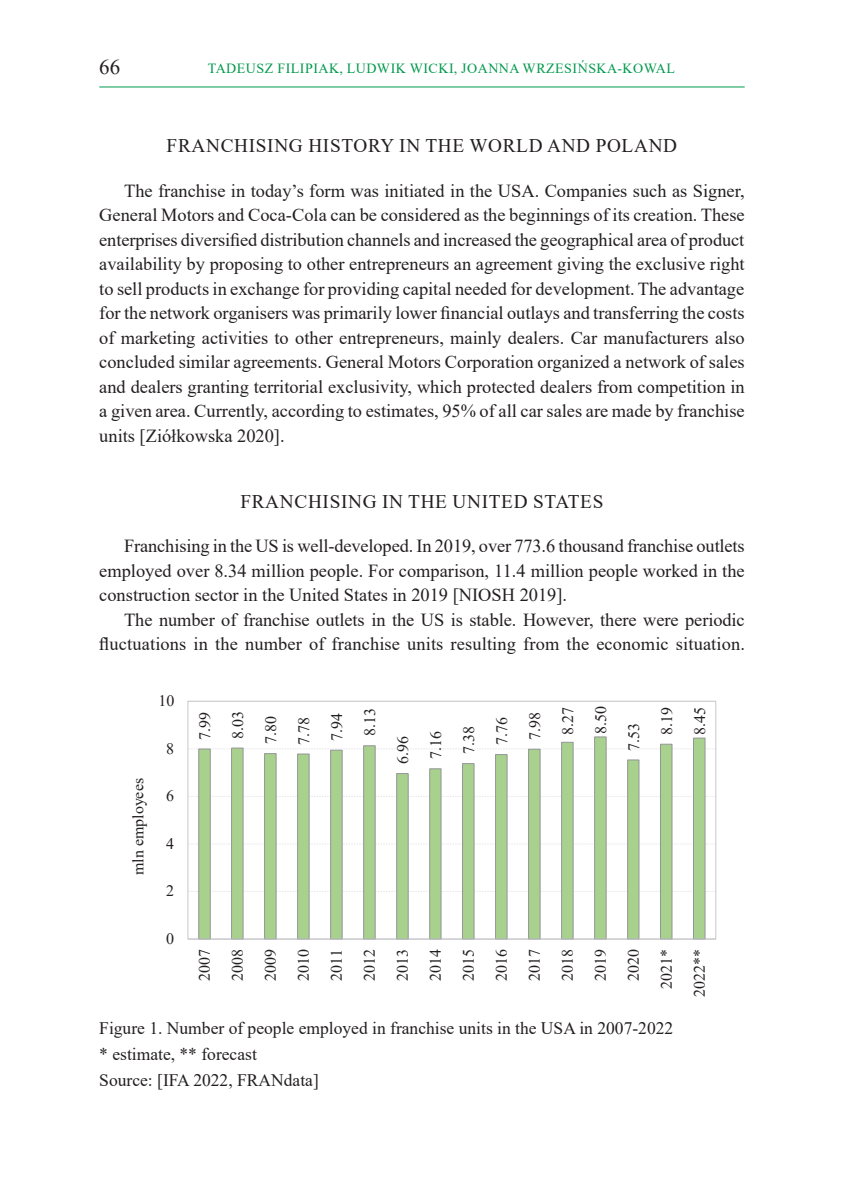
<style>
.page{position:relative;width:844px;height:1191px;background:#fff}
.page>*{position:absolute;margin:0;border:0;box-sizing:border-box;transform-origin:0 0}
.t1{font:21px "Times New Roman";color:#231f20}
.Podtytuł_1{font:19.25px "Times New Roman";letter-spacing:.035em;color:#231f20}
.PROSTY_tekst{font:18.38px/24.5px "Times New Roman";color:#231f20;text-align:justify}
.Rysunek_i_tabela__TY{font:17.5px "Times New Roman";color:#231f20}
.t2{font:15.92px/32.9px "Times New Roman";letter-spacing:.005em;color:#231f20;text-align:right}
.t3{font:14px "Times New Roman";letter-spacing:.035em;color:#00994c}
</style>
<div class="page">
<hr style="left:99px;top:87px;width:645px;height:1px;background:#00994c">
<svg style="left:198px;top:736px;width:507px;height:202px"></svg>
<hr style="left:188px;top:938px;width:527px;height:1px;background:#c7c8ca">
<p class="t1" style="left:99px;top:52px;width:22px">66</p>
<p class="t3" style="left:208px;top:58px;width:468px">TADEUSZ FILIPIAK, LUDWIK WICKI, JOANNA WRZESIŃSKA-KOWAL</p>
<p class="Podtytuł_1" style="left:167px;top:132px;width:512px">FRANCHISING HISTORY IN THE WORLD AND POLAND</p>
<p class="PROSTY_tekst" style="left:99px;top:178px;width:646px;text-indent:25px">The franchise in today’s form was initiated in the USA. Companies such as Signer, General Motors and Coca-Cola can be considered as the beginnings of its creation. These enterprises diversified distribution channels and increased the geographical area of product availability by proposing to other entrepreneurs an agreement giving the exclusive right to sell products in exchange for providing capital needed for development. The advantage for the network organisers was primarily lower financial outlays and transferring the costs of marketing activities to other entrepreneurs, mainly dealers. Car manufacturers also concluded similar agreements. General Motors Corporation organized a network of sales and dealers granting territorial exclusivity, which protected dealers from competition in a given area. Currently, according to estimates, 95% of all car sales are made by franchise units [Ziółkowska 2020].</p>
<p class="Podtytuł_1" style="left:240px;top:488px;width:364px">FRANCHISING IN THE UNITED STATES</p>
<p class="PROSTY_tekst" style="left:99px;top:533px;width:646px;text-indent:25px">Franchising in the US is well-developed. In 2019, over 773.6 thousand franchise outlets employed over 8.34 million people. For comparison, 11.4 million people worked in the construction sector in the United States in 2019 [NIOSH 2019].</p>
<p class="PROSTY_tekst" style="left:99px;top:606px;width:647px;text-align:right">The number of franchise outlets in the US is stable. However, there were periodic fluctuations in the number of franchise units resulting from the economic situation.</p>
<p class="t2" style="left:158px;top:684px;width:18px">10</p>
<p class="t2" style="left:121px;top:874px;width:98px;rotate:-90deg">mln employees</p>
<p class="t2" style="left:166px;top:731px;width:9px">8</p>
<p class="t2" style="left:166px;top:779px;width:9px">6</p>
<p class="t2" style="left:166px;top:826px;width:9px">4</p>
<p class="t2" style="left:166px;top:874px;width:9px">2</p>
<p class="t2" style="left:166px;top:921px;width:9px">0</p>
<p class="t2" style="left:188px;top:739px;width:30px;rotate:-90deg">7.99</p>
<p class="t2" style="left:221px;top:738px;width:30px;rotate:-90deg">8.03</p>
<p class="t2" style="left:254px;top:744px;width:30px;rotate:-90deg">7.80</p>
<p class="t2" style="left:287px;top:744px;width:30px;rotate:-90deg">7.78</p>
<p class="t2" style="left:320px;top:741px;width:30px;rotate:-90deg">7.94</p>
<p class="t2" style="left:353px;top:736px;width:30px;rotate:-90deg">8.13</p>
<p class="t2" style="left:386px;top:764px;width:30px;rotate:-90deg">6.96</p>
<p class="t2" style="left:419px;top:759px;width:30px;rotate:-90deg">7.16</p>
<p class="t2" style="left:452px;top:754px;width:30px;rotate:-90deg">7.38</p>
<p class="t2" style="left:485px;top:745px;width:30px;rotate:-90deg">7.76</p>
<p class="t2" style="left:517px;top:740px;width:30px;rotate:-90deg">7.98</p>
<p class="t2" style="left:550px;top:734px;width:30px;rotate:-90deg">8.27</p>
<p class="t2" style="left:583px;top:734px;width:30px;rotate:-90deg">8.50</p>
<p class="t2" style="left:616px;top:750px;width:30px;rotate:-90deg">7.53</p>
<p class="t2" style="left:649px;top:735px;width:30px;rotate:-90deg">8.19</p>
<p class="t2" style="left:682px;top:735px;width:30px;rotate:-90deg">8.45</p>
<p class="t2" style="left:187px;top:996px;width:49px;rotate:-90deg">2007<br>2008<br>2009<br>2010<br>2011<br>2012<br>2013<br>2014<br>2015<br>2016<br>2017<br>2018<br>2019<br>2020<br>2021*<br>2022**</p>
<p class="Rysunek_i_tabela__TY" style="left:99px;top:1016px;width:575px">Figure 1. Number of people employed in franchise units in the USA in 2007-2022</p>
<p class="Rysunek_i_tabela__TY" style="left:99px;top:1042px;width:159px">* estimate, ** forecast</p>
<p class="Rysunek_i_tabela__TY" style="left:99px;top:1068px;width:221px">Source: [IFA 2022, FRANdata]</p>
<p class="t2" style="left:159px;top:1060px;width:25px">230</p>
</div>
